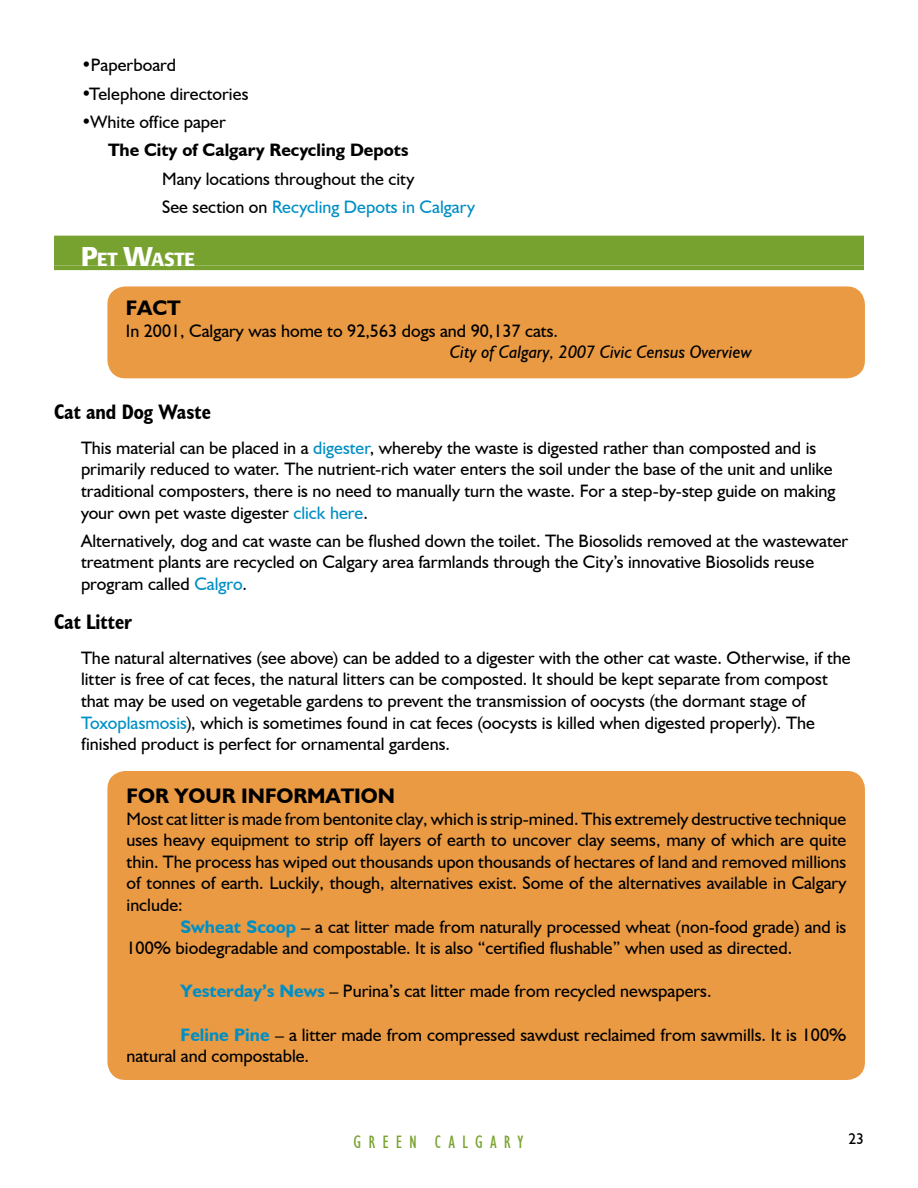
<style>
.page{position:relative;width:918px;height:1188px;background:#fff}
.page>*{position:absolute;margin:0;border:0;box-sizing:border-box;transform-origin:0 0}
.t1{font:700 condensed 21px "Humanist 521 BT";color:#000}
.t2{font:700 21px "Humanist 521 BT";color:#000}
.t3{font:18.9px "Texaco Argo Bla";color:#fff}
.t4{font:18px/21.6px "Humanist 521 BT";color:#000}
.t5{font:italic 18px "Humanist 521 BT";color:#000}
.t6{font:700 18px "Humanist 521 BT";color:#000}
.t7{font:condensed 18px "Humanist 521 BT";letter-spacing:.395em;color:#78a22f}
.t8{font:15.45px "Humanist 521 BT";color:#000}
.s1{color:#008fc5}
.s2{font-size:27px}
.s3{font-weight:700;color:#008fc5}
</style>
<div class="page">
<div style="left:54px;top:236px;width:810px;height:30px;background:#78a22f"></div>
<hr style="left:54px;top:266px;width:810px;height:4px;background:#78a22f">
<svg style="left:92px;top:270px;width:773px;height:109px"></svg>
<div style="left:107px;top:771px;width:758px;height:309px;background:#ea9a43"></div>
<p class="t4" style="left:81px;top:54px;width:97px">•Paperboard</p>
<p class="t4" style="left:81px;top:82px;width:169px">•Telephone directories</p>
<p class="t4" style="left:81px;top:111px;width:146px">•White office paper</p>
<p class="t6" style="left:108px;top:139px;width:302px">The City of Calgary Recycling Depots</p>
<p class="t4" style="left:162px;top:164px;width:315px;line-height:28.3px">Many locations throughout the city<br>See section on <span class="s1">Recycling Depots in Calgary</span></p>
<p class="t3" style="left:81px;top:247px;width:115px"><span class="s2">P</span>ET <span class="s2">W</span>ASTE</p>
<p class="t2" style="left:126px;top:295px;width:56px">FACT</p>
<p class="t4" style="left:126px;top:319px;width:434px">In 2001, Calgary was home to 92,563 dogs and 90,137 cats.</p>
<p class="t5" style="left:450px;top:341px;width:304px">City of Calgary, 2007 Civic Census Overview</p>
<p class="t1" style="left:54px;top:398px;width:158px">Cat and Dog Waste</p>
<p class="t4" style="left:81px;top:436px;width:756px">This material can be placed in a <span class="s1">digester</span>, whereby the waste is digested rather than composted and is primarily reduced to water. The nutrient-rich water enters the soil under the base of the unit and unlike traditional composters, there is no need to manually turn the waste. For a step-by-step guide on making your own pet waste digester <span class="s1">click here</span>.</p>
<p class="t4" style="left:81px;top:530px;width:769px">Alternatively, dog and cat waste can be flushed down the toilet. The Biosolids removed at the wastewater treatment plants are recycled on Calgary area farmlands through the City’s innovative Biosolids reuse program called <span class="s1">Calgro</span>.</p>
<p class="t1" style="left:54px;top:609px;width:80px">Cat Litter</p>
<p class="t4" style="left:81px;top:647px;width:771px">The natural alternatives (see above) can be added to a digester with the other cat waste. Otherwise, if the litter is free of cat feces, the natural litters can be composted. It should be kept separate from compost that may be used on vegetable gardens to prevent the transmission of oocysts (the dormant stage of <span class="s1">Toxoplasmosis</span>), which is sometimes found in cat feces (oocysts is killed when digested properly). The finished product is perfect for ornamental gardens.</p>
<p class="t2" style="left:127px;top:783px;width:270px">FOR YOUR INFORMATION</p>
<p class="t4" style="left:127px;top:807px;width:721px;text-align:justify">Most cat litter is made from bentonite clay, which is strip-mined. This extremely destructive technique uses heavy equipment to strip off layers of earth to uncover clay seems, many of which are quite thin. The process has wiped out thousands upon thousands of hectares of land and removed millions of tonnes of earth. Luckily, though, alternatives exist. Some of the alternatives available in Calgary include:</p>
<p class="t4" style="left:127px;top:915px;width:721px;text-indent:54px"><span class="s3">Swheat Scoop</span> – a cat litter made from naturally processed wheat (non-food grade) and is<br>100% biodegradable and compostable. It is also “certified flushable” when used as directed.</p>
<p class="t4" style="left:181px;top:980px;width:533px"><span class="s3">Yesterday’s News</span> – Purina’s cat litter made from recycled newspapers.</p>
<p class="t4" style="left:127px;top:1023px;width:721px;text-indent:54px"><span class="s3">Feline Pine</span> – a litter made from compressed sawdust reclaimed from sawmills. It is 100% natural and compostable.</p>
<p class="t7" style="left:354px;top:1131px;width:171px">GREEN CALGARY</p>
<p class="t8" style="left:848px;top:1130px;width:17px">23</p>
</div>
